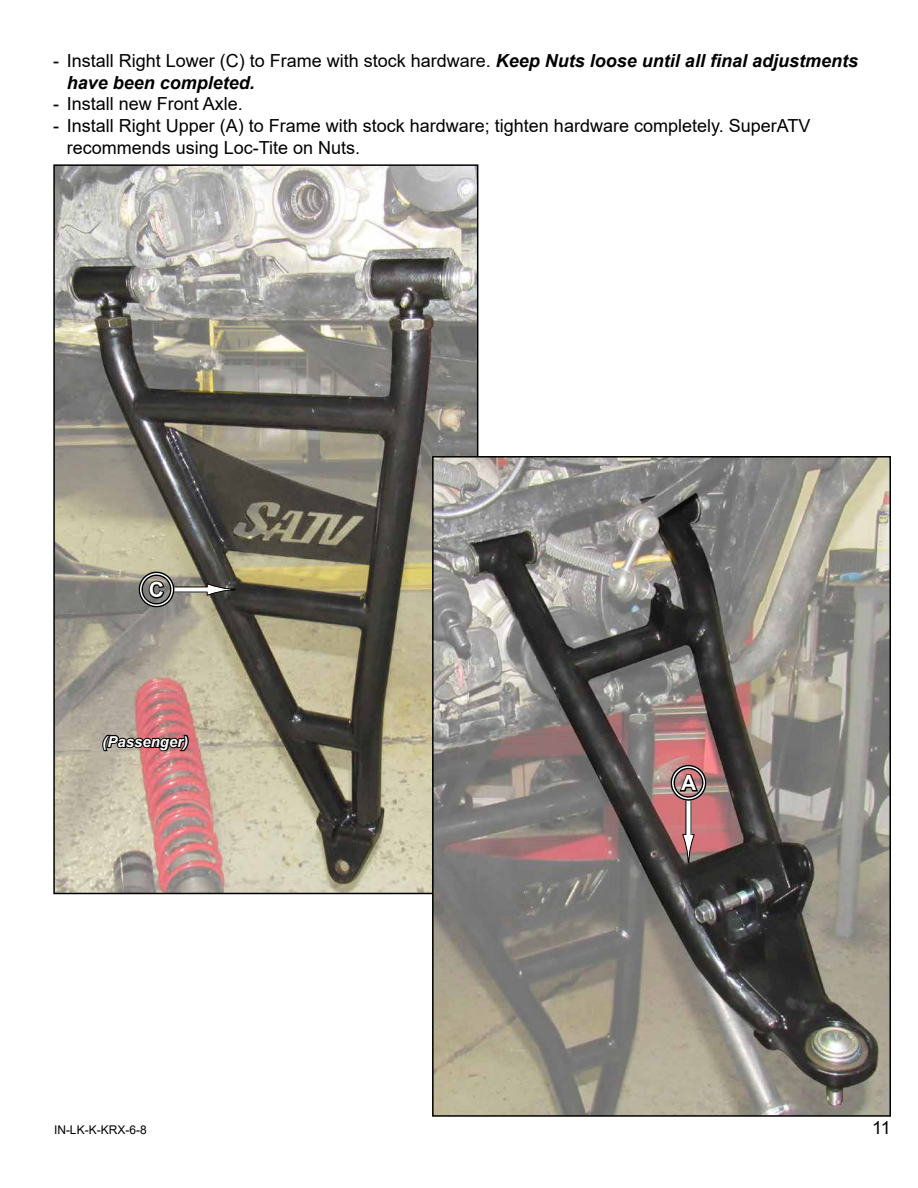
<style>
.page{position:relative;width:918px;height:1188px;background:#fff}
.page>*{position:absolute;margin:0;border:0;box-sizing:border-box;transform-origin:0 0}
.t1{font:700 21px "Arial";color:#fff}
.t2{font:18px/21.6px "Arial";color:#000}
.t3{font:italic 700 18px/21.6px "Arial";color:#000}
.t4{font:italic 700 15px "Arial";color:#fff}
.t5{font:12px "Arial";color:#000}
.s1{font-weight:400;font-style:normal}
</style>
<div class="page">
<img style="left:56px;top:167px;width:419px;height:724px">
<div style="left:171px;top:587px;width:37px;height:5px;background:#fff"></div>
<svg style="left:206px;top:583px;width:30px;height:13px"></svg>
<svg style="left:147px;top:579px;width:19px;height:21px"></svg>
<div style="left:139px;top:572px;width:35px;height:35px;border:4px solid #fff;border-radius:50%"></div>
<div style="left:139px;top:572px;width:35px;height:35px;border:1px solid #000;border-radius:50%"></div>
<div style="left:142px;top:575px;width:29px;height:29px;border:1px solid #000;border-radius:50%"></div>
<svg style="left:101px;top:722px;width:89px;height:31px;background:#88615f"></svg>
<img style="left:435px;top:459px;width:453px;height:655px">
<div style="left:432px;top:456px;width:459px;height:661px;border:2px solid #000"></div>
<div style="left:686px;top:798px;width:5px;height:37px;background:#fff"></div>
<svg style="left:682px;top:834px;width:13px;height:29px"></svg>
<svg style="left:678px;top:772px;width:22px;height:21px"></svg>
<div style="left:671px;top:765px;width:35px;height:36px;border:4px solid #fff;border-radius:50%"></div>
<div style="left:671px;top:765px;width:35px;height:36px;border:1px solid #000;border-radius:50%"></div>
<div style="left:674px;top:768px;width:29px;height:30px;border:1px solid #000;border-radius:50%"></div>
<p class="t3" style="left:67px;top:51px;width:793px;text-indent:-14px"><span class="s1">- Install Right Lower (C) to Frame with stock hardware.</span> Keep Nuts loose until all final adjustments have been completed.</p>
<p class="t2" style="left:53px;top:93px;width:191px">- Install new Front Axle.</p>
<p class="t2" style="left:67px;top:115px;width:745px;text-indent:-14px">- Install Right Upper (A) to Frame with stock hardware; tighten hardware completely. SuperATV recommends using Loc-Tite on Nuts.</p>
<p class="t1" style="left:149px;top:575px;width:17px">C</p>
<p class="t4" style="left:102px;top:732px;width:87px">(Passenger)</p>
<p class="t1" style="left:681px;top:768px;width:17px">A</p>
<p class="t5" style="left:54px;top:1122px;width:94px">IN-LK-K-KRX-6-8</p>
<p class="t2" style="left:872px;top:1117px;width:20px">11</p>
</div>
